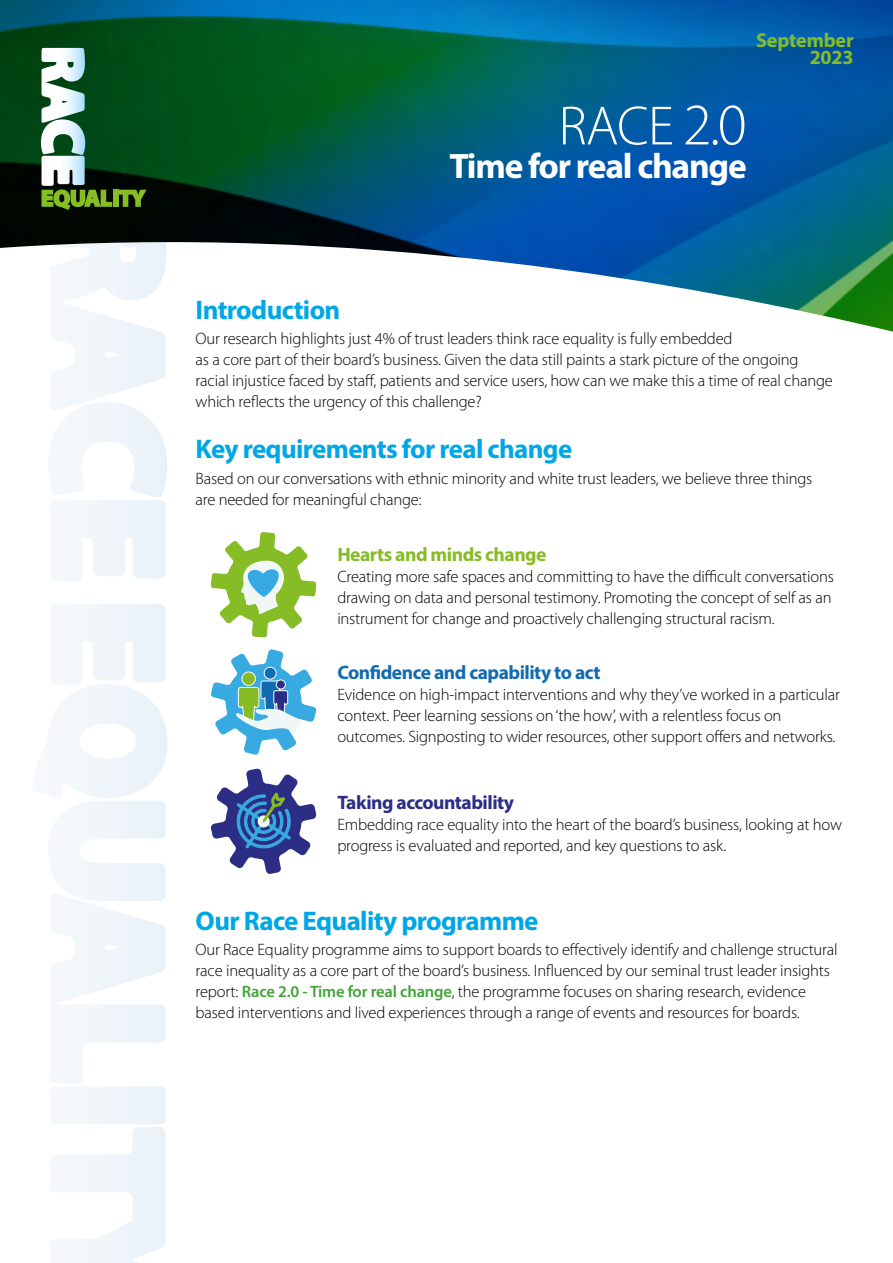
<style>
.page{position:relative;width:893px;height:1263px;background:#fff}
.page>*{position:absolute;margin:0;border:0;box-sizing:border-box;transform-origin:0 0}
.t1{font:300 55.65px "Myriad Pro";color:#fff}
.t2{font:700 35.4px "Myriad Pro";letter-spacing:-.035em;color:#fff}
.t3{font:700 27px "Myriad Pro";letter-spacing:-.025em;color:#00a7e4}
.t4{font:700 20.1px/16.8px "Myriad Pro";letter-spacing:-.01em;color:#86bc25;text-align:right}
.t5{font:700 19.5px "Myriad Pro";letter-spacing:-.025em;color:#116bb0}
.t6{font:700 19.5px "Myriad Pro";letter-spacing:-.025em;color:#86bc25}
.t7{font:700 19.5px "Myriad Pro";letter-spacing:-.025em;color:#2c2d84}
.t8{font:300 16.5px/21px "Myriad Pro";letter-spacing:-.01em;color:#000}
.s1{font-size:59.1px}
.s2{font-weight:600;color:#3fa535}
</style>
<div class="page">
<svg style="left:50px;top:604px;width:118px;height:659px"></svg>
<img style="left:0;top:0;width:893px;height:332px">
<svg style="left:41px;top:48px;width:126px;height:532px"></svg>
<svg style="left:211px;top:532px;width:106px;height:106px"></svg>
<svg style="left:211px;top:649px;width:105px;height:106px"></svg>
<svg style="left:211px;top:769px;width:105px;height:105px"></svg>
<p class="t4" style="left:756px;top:31px;width:99px">September<br>2023</p>
<h1 class="t1" style="left:558px;top:95px;width:190px">RACE <span class="s1">2.0</span></h1>
<h2 class="t2" style="left:450px;top:143px;width:299px">Time for real change</h2>
<h3 class="t3" style="left:196px;top:292px;width:146px">Introduction</h3>
<p class="t8" style="left:196px;top:328px;width:639px">Our research highlights just 4% of trust leaders think race equality is fully embedded<br>as a core part of their board’s business. Given the data still paints a stark picture of the ongoing racial injustice faced by staff, patients and service users, how can we make this a time of real change which reflects the urgency of this challenge?</p>
<h3 class="t3" style="left:196px;top:432px;width:378px">Key requirements for real change</h3>
<p class="t8" style="left:196px;top:468px;width:618px">Based on our conversations with ethnic minority and white trust leaders, we believe three things are needed for meaningful change:</p>
<p class="t6" style="left:337px;top:541px;width:211px">Hearts and minds change</p>
<p class="t8" style="left:337px;top:566px;width:498px">Creating more safe spaces and committing to have the difficult conversations drawing on data and personal testimony. Promoting the concept of self as an instrument for change and proactively challenging structural racism.</p>
<p class="t5" style="left:337px;top:660px;width:265px">Confidence and capability to act</p>
<p class="t8" style="left:337px;top:684px;width:504px">Evidence on high-impact interventions and why they’ve worked in a particular context. Peer learning sessions on ‘the how’, with a relentless focus on outcomes. Signposting to wider resources, other support offers and networks.</p>
<p class="t7" style="left:337px;top:789px;width:178px">Taking accountability</p>
<p class="t8" style="left:337px;top:814px;width:506px">Embedding race equality into the heart of the board’s business, looking at how progress is evaluated and reported, and key questions to ask.</p>
<h3 class="t3" style="left:196px;top:903px;width:344px">Our Race Equality programme</h3>
<p class="t8" style="left:196px;top:940px;width:644px">Our Race Equality programme aims to support boards to effectively identify and challenge structural race inequality as a core part of the board’s business. Influenced by our seminal trust leader insights report: <span class="s2">Race 2.0 - Time for real change</span>, the programme focuses on sharing research, evidence based interventions and lived experiences through a range of events and resources for boards.</p>
</div>
